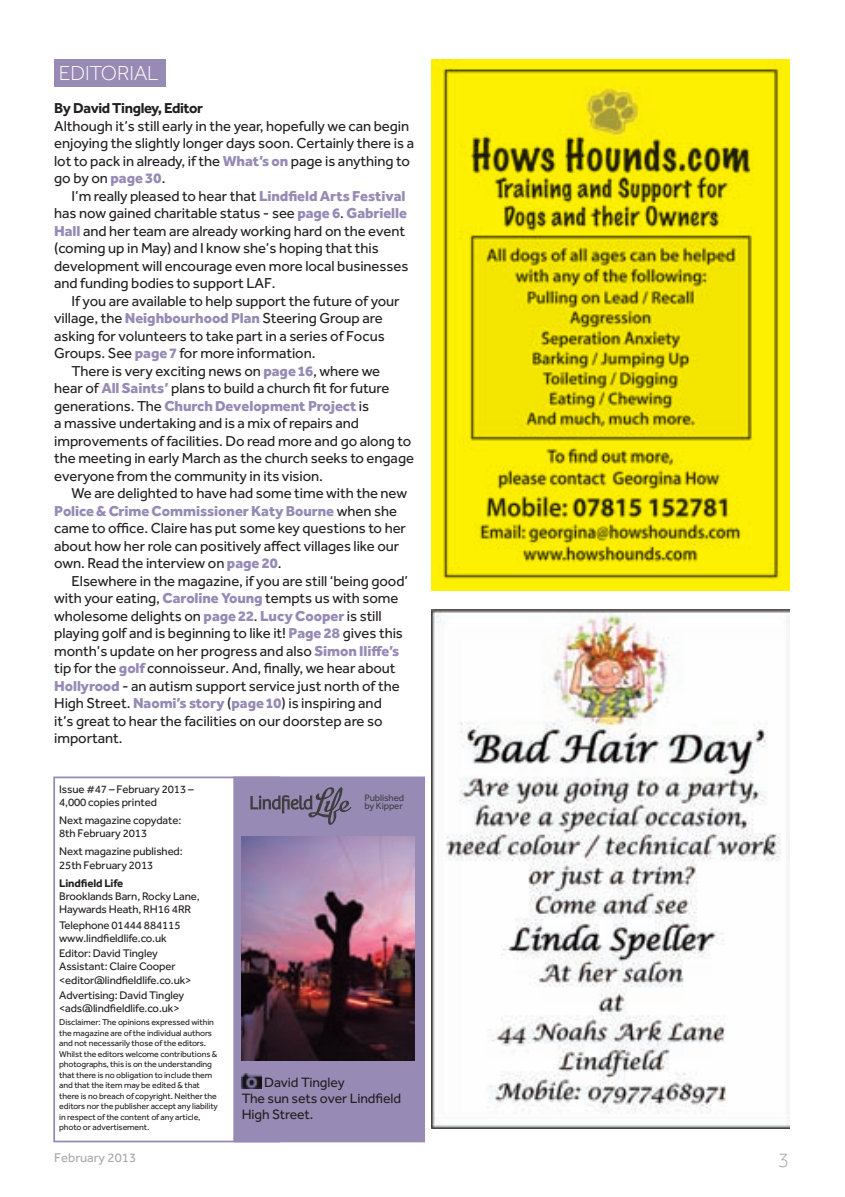
<style>
.page{position:relative;width:845px;height:1197px;background:#fff}
.page>*{position:absolute;margin:0;border:0;box-sizing:border-box;transform-origin:0 0}
.t1{font:300 21px "Effra";letter-spacing:-.005em;color:#fff}
.t2{font:300 21px "Effra";color:#a8a9ad}
.t3{font:14.88px/17.5px "Effra";letter-spacing:-.005em;color:#231f20}
.t4{font:700 14.88px "Effra";letter-spacing:-.025em;color:#231f20}
.t5{font:14px/15.8px "Effra";letter-spacing:-.005em;color:#231f20}
.t6{font:13.12px "Effra";color:#a8a9ad}
.t7{font:11.38px/13.1px "Effra";letter-spacing:-.01em;color:#231f20}
.t8{font:700 11.38px "Effra";letter-spacing:-.01em;color:#231f20}
.t9{font:9.62px/8.8px "Effra";letter-spacing:-.01em;color:#3e3e3f}
.t10{font:8.75px/10.5px "Effra";letter-spacing:-.01em;color:#231f20}
.s1{font-weight:800;color:#978bb5}
</style>
<div class="page">
<div style="left:54px;top:60px;width:112px;height:27px;background:#978bb5"></div>
<div style="left:53px;top:776px;width:227px;height:366px;border:2px solid #978bb5"></div>
<div style="left:233px;top:776px;width:192px;height:366px;background:#978bb5;border:2px solid #978bb5"></div>
<img style="left:241px;top:837px;width:173px;height:223px">
<img style="left:241px;top:1073px;width:20px;height:15px">
<svg style="left:250px;top:787px;width:101px;height:38px"></svg>
<img style="left:431px;top:60px;width:357px;height:530px">
<img style="left:431px;top:609px;width:357px;height:519px">
<h1 class="t1" style="left:59px;top:62px;width:101px">EDITORIAL</h1>
<p class="t4" style="left:54px;top:99px;width:150px">By David Tingley, Editor</p>
<p class="t3" style="left:54px;top:117px;width:361px">Although it’s still early in the year, hopefully we can begin enjoying the slightly longer days soon. Certainly there is a lot to pack in already, if the <span class="s1">What’s on</span> page is anything to go by on <span class="s1">page 30</span>.</p>
<p class="t3" style="left:54px;top:187px;width:355px;text-indent:17px">I’m really pleased to hear that <span class="s1">Lindfield Arts Festival </span>has now gained charitable status - see <span class="s1">page 6</span>. <span class="s1">Gabrielle Hall</span> and her team are already working hard on the event (coming up in May) and I know she’s hoping that this development will encourage even more local businesses and funding bodies to support LAF.</p>
<p class="t3" style="left:54px;top:292px;width:347px;text-indent:17px">If you are available to help support the future of your village, the <span class="s1">Neighbourhood Plan</span> Steering Group are asking for volunteers to take part in a series of Focus Groups. See <span class="s1">page 7</span> for more information.</p>
<p class="t3" style="left:54px;top:362px;width:361px;text-indent:17px">There is very exciting news on <span class="s1">page 16</span>, where we<br>hear of <span class="s1">All Saints’</span> plans to build a church fit for future generations. The <span class="s1">Church Development Project</span> is<br>a massive undertaking and is a mix of repairs and improvements of facilities. Do read more and go along to the meeting in early March as the church seeks to engage everyone from the community in its vision.</p>
<p class="t3" style="left:54px;top:484px;width:354px;text-indent:17px">We are delighted to have had some time with the new <span class="s1">Police &amp; Crime Commissioner Katy Bourne</span> when she came to office. Claire has put some key questions to her about how her role can positively affect villages like our own. Read the interview on <span class="s1">page 20</span>.</p>
<p class="t3" style="left:54px;top:572px;width:355px;text-indent:17px">Elsewhere in the magazine, if you are still ‘being good’ with your eating, <span class="s1">Caroline Young</span> tempts us with some wholesome delights on <span class="s1">page 22</span>. <span class="s1">Lucy Cooper</span> is still playing golf and is beginning to like it! <span class="s1">Page 28</span> gives this month’s update on her progress and also <span class="s1">Simon Iliffe’s </span>tip for the <span class="s1">golf</span> connoisseur. And, finally, we hear about <span class="s1">Hollyrood</span> - an autism support service just north of the High Street. <span class="s1">Naomi’s story</span> (<span class="s1">page 10</span>) is inspiring and<br>it’s great to hear the facilities on our doorstep are so important.</p>
<p class="t7" style="left:59px;top:782px;width:136px">Issue #47 – February 2013 –<br>4,000 copies printed</p>
<p class="t7" style="left:59px;top:813px;width:124px">Next magazine copydate:<br>8th February 2013</p>
<p class="t7" style="left:59px;top:845px;width:125px">Next magazine published:<br>25th February 2013</p>
<p class="t8" style="left:59px;top:876px;width:66px">Lindfield Life</p>
<p class="t7" style="left:59px;top:889px;width:142px">Brooklands Barn, Rocky Lane,<br>Haywards Heath, RH16 4RR</p>
<p class="t7" style="left:59px;top:918px;width:123px">Telephone 01444 884115 www.lindfieldlife.co.uk</p>
<p class="t7" style="left:59px;top:946px;width:134px">Editor: David Tingley<br>Assistant: Claire Cooper &lt;editor@lindfieldlife.co.uk&gt;</p>
<p class="t7" style="left:59px;top:988px;width:126px">Advertising: David Tingley &lt;ads@lindfieldlife.co.uk&gt;</p>
<p class="t10" style="left:59px;top:1017px;width:160px">Disclaimer: The opinions expressed within the magazine are of the individual authors and not necessarily those of the editors.<br>Whilst the editors welcome contributions &amp; photographs, this is on the understanding that there is no obligation to include them and that the item may be edited &amp; that there is no breach of copyright. Neither the editors nor the publisher accept any liability in respect of the content of any article, photo or advertisement.</p>
<p class="t9" style="left:364px;top:793px;width:41px">Published by Kipper</p>
<p class="t5" style="left:241px;top:1074px;width:161px;text-indent:22px">David Tingley<br>The sun sets over Lindfield<br>High Street.</p>
<p class="t6" style="left:54px;top:1149px;width:83px">February 2013</p>
<h1 class="t2" style="left:777px;top:1148px;width:13px">3</h1>
</div>
